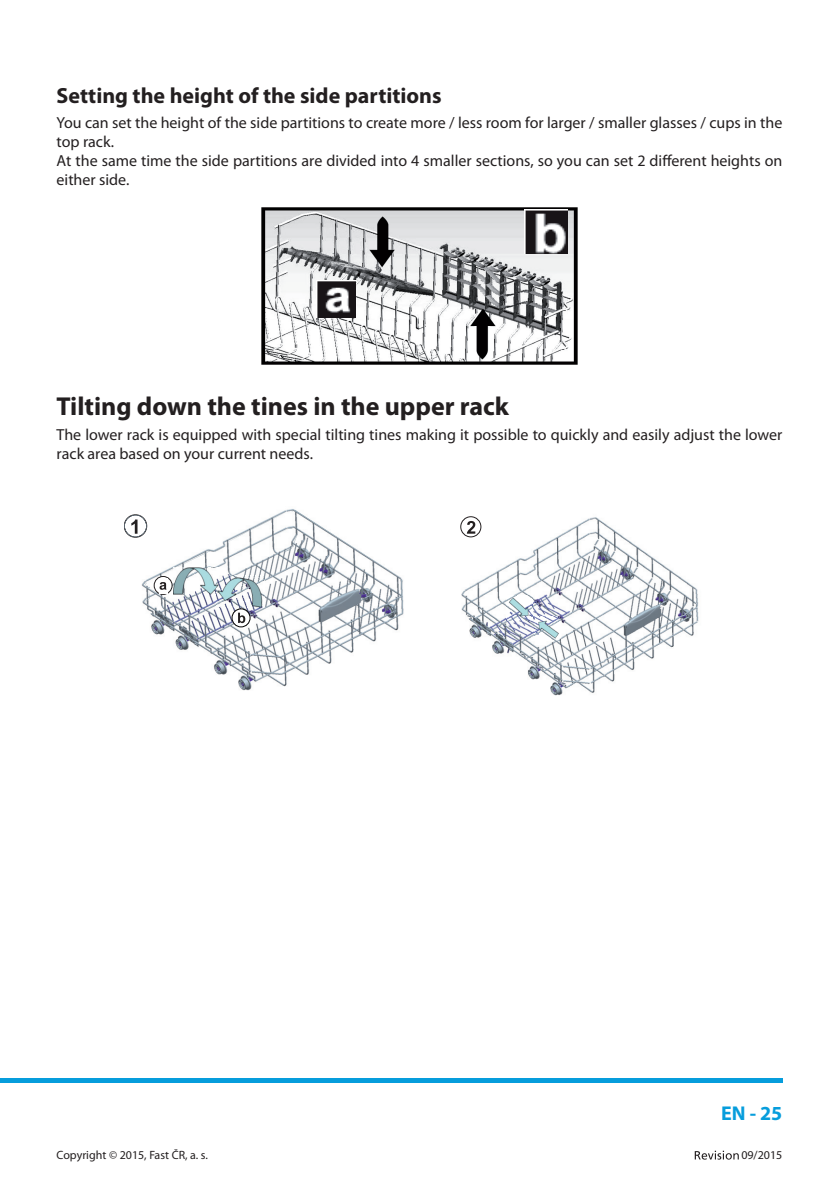
<style>
.page{position:relative;width:838px;height:1193px;background:#fff}
.page>*{position:absolute;margin:0;border:0;box-sizing:border-box;transform-origin:0 0}
.t1{font:700 26px "Myriad Pro";color:#231f20}
.t2{font:700 22px "Myriad Pro";color:#231f20}
.t3{font:700 20px "Myriad Pro";color:#069ddc}
.t4{font:16px/19.2px "Myriad Pro";color:#231f20}
.t5{font:12px "Myriad Pro";color:#231f20}
</style>
<div class="page">
<div style="left:0;top:1078px;width:782px;height:5px;background:#069ddc"></div>
<svg style="left:695px;top:1150px;width:44px;height:9px"></svg>
<img style="left:262px;top:208px;width:315px;height:156px">
<img style="left:316px;top:280px;width:39px;height:37px">
<img style="left:525px;top:210px;width:43px;height:43px">
<img style="left:142px;top:509px;width:262px;height:182px">
<div style="left:232px;top:609px;width:18px;height:18px;background:#fff;border-radius:50%"></div>
<div style="left:232px;top:608px;width:18px;height:19px;border:1px solid #000;border-radius:50%"></div>
<svg style="left:238px;top:612px;width:7px;height:11px"></svg>
<svg style="left:153px;top:620px;width:9px;height:9px"></svg>
<svg style="left:178px;top:636px;width:8px;height:7px"></svg>
<svg style="left:215px;top:661px;width:10px;height:8px"></svg>
<img style="left:216px;top:602px;width:48px;height:5px">
<svg style="left:124px;top:510px;width:279px;height:92px"></svg>
<img style="left:460px;top:516px;width:239px;height:180px">
<div style="left:460px;top:516px;width:21px;height:21px;border:1px solid #231f20;border-radius:50%"></div>
<svg style="left:467px;top:521px;width:8px;height:13px"></svg>
<img style="left:506px;top:595px;width:26px;height:25px">
<img style="left:534px;top:616px;width:27px;height:24px">
<h2 class="t2" style="left:57px;top:87px;width:387px">Setting the height of the side partitions</h2>
<p class="t4" style="left:57px;top:114px;width:727px">You can set the height of the side partitions to create more / less room for larger / smaller glasses / cups in the top rack.<br>At the same time the side partitions are divided into 4 smaller sections, so you can set 2 different heights on either side.</p>
<h1 class="t1" style="left:57px;top:396px;width:454px">Tilting down the tines in the upper rack</h1>
<p class="t4" style="left:57px;top:426px;width:727px">The lower rack is equipped with special tilting tines making it possible to quickly and easily adjust the lower rack area based on your current needs.</p>
<p class="t3" style="left:721px;top:1105px;width:63px">EN - 25</p>
<p class="t5" style="left:57px;top:1150px;width:153px">Copyright © 2015, Fast ČR, a. s.</p>
<p class="t5" style="left:741px;top:1150px;width:43px">09/2015</p>
</div>
